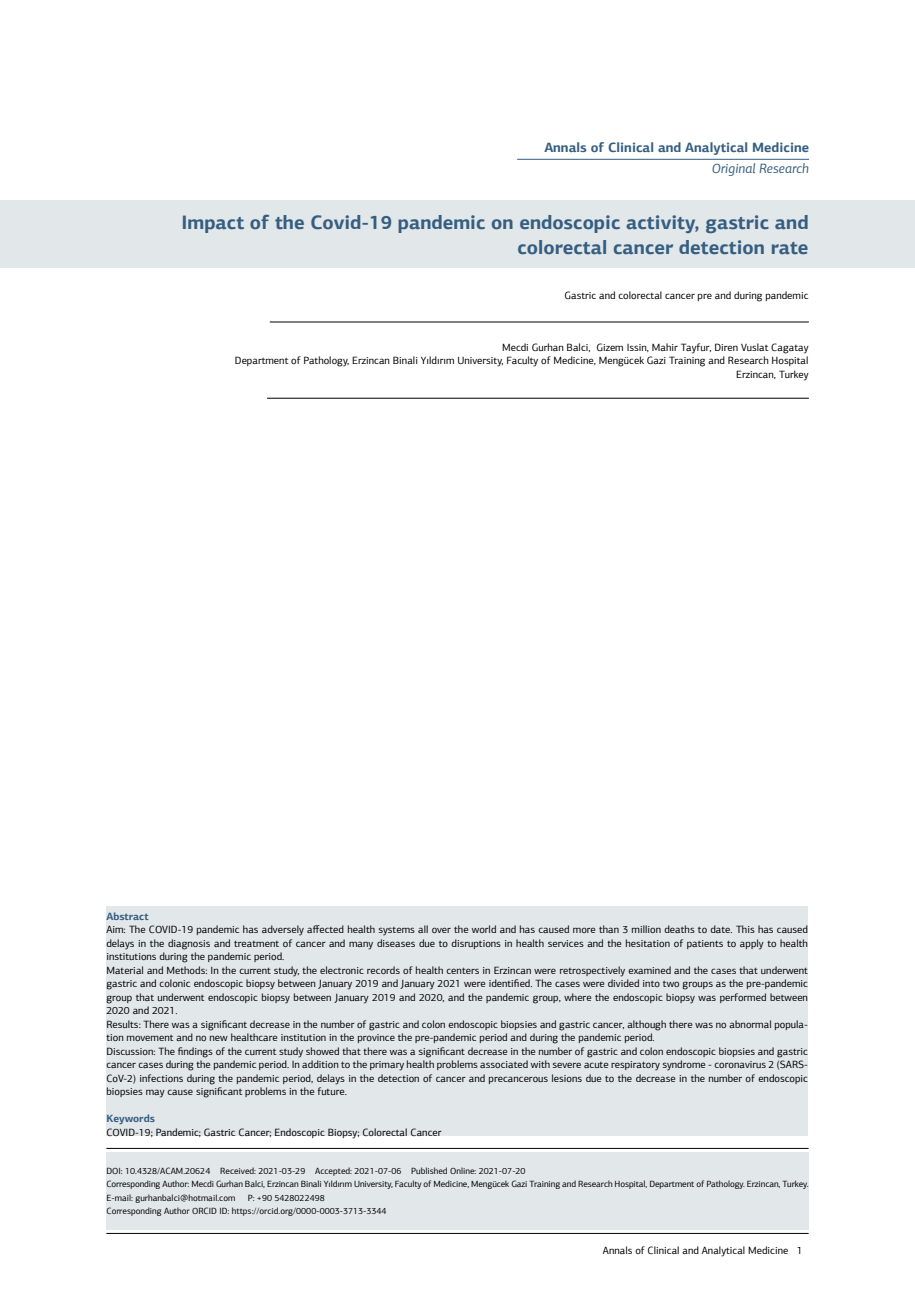
<style>
.page{position:relative;width:915px;height:1306px;background:#fff}
.page>*{position:absolute;margin:0;border:0;box-sizing:border-box;transform-origin:0 0}
.t1{font:700 19.5px/25.5px "PF Agora Sans Pro";color:#355e81;text-align:right}
.t2{font:700 13.5px "PF Agora Sans Pro";color:#355e81}
.t3{font:italic 13.5px "PF Agora Sans Pro";color:#355e81}
.t4{font:10.5px/13.5px "PF Agora Sans Pro";color:#000;text-align:right}
.t5{font:700 10.5px "PF Agora Sans Pro";color:#355e81}
.t6{font:9px/13.5px "PF Agora Sans Pro";letter-spacing:-.01em;color:#000}
</style>
<div class="page">
<hr style="left:106px;top:1233px;width:702px;height:1px;background:#000">
<div style="left:0;top:200px;width:914px;height:68px;background:#e2e7ea"></div>
<hr style="left:106px;top:1148px;width:702px;height:1px;background:#000">
<hr style="left:270px;top:322px;width:538px;height:1px;background:#000">
<hr style="left:267px;top:398px;width:541px;height:1px;background:#000">
<hr style="left:517px;top:159px;width:291px;height:1px;background:#355e81">
<div style="left:106px;top:1151px;width:702px;height:78px;background:#e2e7ea"></div>
<div style="left:106px;top:906px;width:701px;height:229px;background:#e2e7ea"></div>
<p class="t2" style="left:544px;top:139px;width:266px">Annals of Clinical and Analytical Medicine</p>
<p class="t3" style="left:711px;top:160px;width:99px">Original Research</p>
<h1 class="t1" style="left:181px;top:209px;width:628px">Impact of the Covid-19 pandemic on endoscopic activity, gastric and colorectal cancer detection rate</h1>
<p class="t4" style="left:564px;top:288px;width:245px">Gastric and colorectal cancer pre and during pandemic</p>
<p class="t4" style="left:235px;top:340px;width:575px">Mecdi Gurhan Balci, Gizem Issin, Mahir Tayfur, Diren Vuslat Cagatay<br>Department of Pathology, Erzincan Binali Yıldırım University, Faculty of Medicine, Mengücek Gazi Training and Research Hospital<br>Erzincan, Turkey</p>
<p class="t5" style="left:106px;top:909px;width:44px">Abstract</p>
<p class="t4" style="left:106px;top:922px;width:703px;text-align:left">Aim: The COVID-19 pandemic has adversely affected health systems all over the world and has caused more than 3 million deaths to date. This has caused delays in the diagnosis and treatment of cancer and many diseases due to disruptions in health services and the hesitation of patients to apply to health institutions during the pandemic period.<br>Material and Methods: In the current study, the electronic records of health centers in Erzincan were retrospectively examined and the cases that underwent gastric and colonic endoscopic biopsy between January 2019 and January 2021 were identified. The cases were divided into two groups as the pre-pandemic group that underwent endoscopic biopsy between January 2019 and 2020, and the pandemic group, where the endoscopic biopsy was performed between 2020 and 2021.<br>Results: There was a significant decrease in the number of gastric and colon endoscopic biopsies and gastric cancer, although there was no abnormal popula&shy;tion movement and no new healthcare institution in the province the pre-pandemic period and during the pandemic period.<br>Discussion: The findings of the current study showed that there was a significant decrease in the number of gastric and colon endoscopic biopsies and gastric cancer cases during the pandemic period. In addition to the primary health problems associated with severe acute respiratory syndrome - coronavirus 2 (SARS-CoV-2) infections during the pandemic period, delays in the detection of cancer and precancerous lesions due to the decrease in the number of endoscopic biopsies may cause significant problems in the future.</p>
<p class="t5" style="left:106px;top:1112px;width:50px">Keywords</p>
<p class="t4" style="left:106px;top:1125px;width:336px">COVID-19; Pandemic; Gastric Cancer; Endoscopic Biopsy; Colorectal Cancer</p>
<p class="t6" style="left:106px;top:1164px;width:703px">DOI: 10.4328/ACAM.20624 Received: 2021-03-29 Accepted: 2021-07-06 Published Online: 2021-07-20<br>Corresponding Author: Mecdi Gurhan Balci, Erzincan Binali Yıldırım University, Faculty of Medicine, Mengücek Gazi Training and Research Hospital, Department of Pathology. Erzincan, Turkey.<br>E-mail: gurhanbalci@hotmail.com</p>
<p class="t6" style="left:106px;top:1191px;width:281px;text-indent:141px">P: +90 5428022498<br>Corresponding Author ORCID ID: https://orcid.org/0000-0003-3713-3344</p>
<p class="t4" style="left:602px;top:1243px;width:201px">Annals of Clinical and Analytical Medicine 1</p>
</div>
